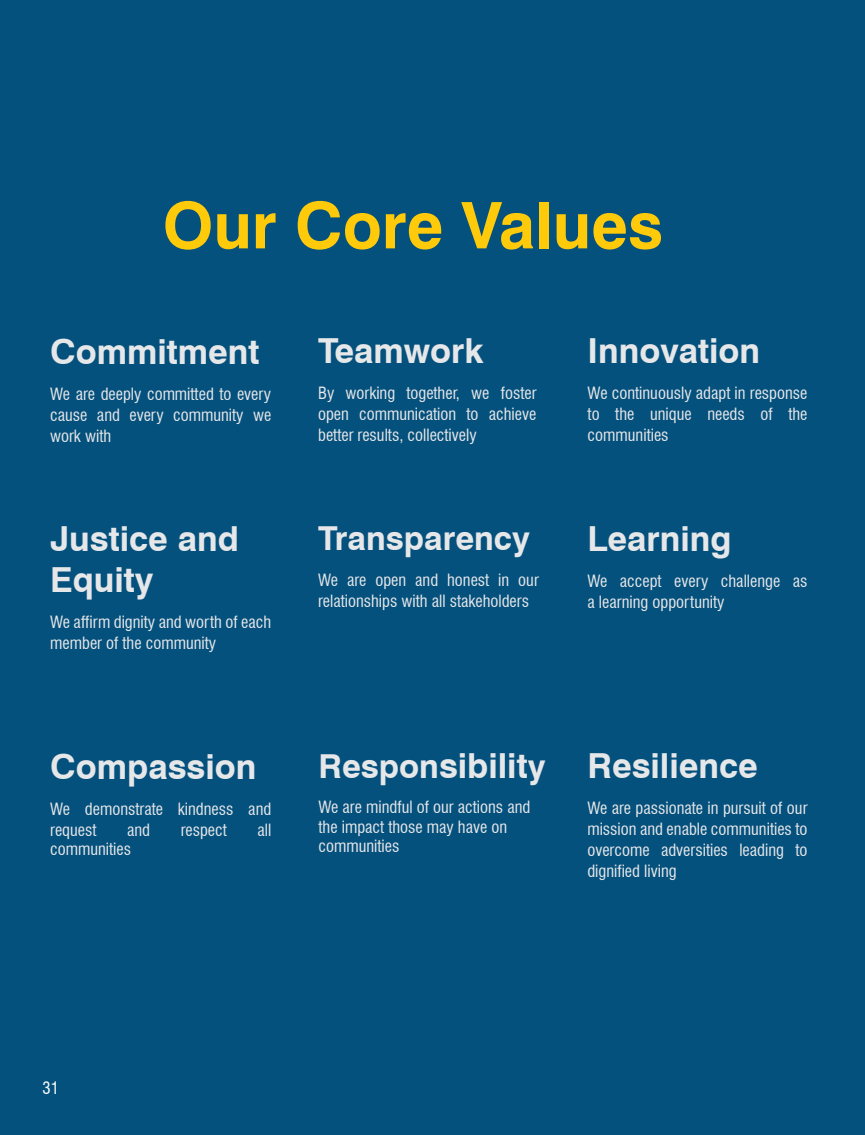
<style>
.page{position:relative;width:865px;height:1135px;background:#fff}
.page>*{position:absolute;margin:0;border:0;box-sizing:border-box;transform-origin:0 0}
.t1{font:700 64.35px "Swiss 721 BT";color:#feca0a}
.t2{font:700 34.5px/41.4px "Swiss 721 BT";color:#e6e7e9}
.t3{font:700 33px "Swiss 721 BT";color:#e6e7e9}
.t4{font:condensed 16.5px/21px "Swiss 721 BT";color:#e6e7e9}
.t5{font:condensed 16.5px "Swiss 721 BT";color:#fff}
.s1{font-size:34.5px}
</style>
<div class="page">
<div style="left:0;top:0;width:864px;height:1134px;background:#05517d"></div>
<h1 class="t1" style="left:162px;top:186px;width:501px">Our Core Values</h1>
<h2 class="t2" style="left:50px;top:331px;width:211px">Commitment</h2>
<p class="t4" style="left:50px;top:383px;width:222px;text-align:justify">We are deeply committed to every cause and every community we work with</p>
<h2 class="t2" style="left:50px;top:517px;width:190px">Justice and<br>Equity</h2>
<p class="t4" style="left:50px;top:611px;width:222px">We affirm dignity and worth of each member of the community</p>
<h2 class="t2" style="left:50px;top:745px;width:208px">Compassion</h2>
<p class="t4" style="left:50px;top:797px;width:222px">We demonstrate kindness and request</p>
<p class="t4" style="left:127px;top:818px;width:24px">and</p>
<p class="t4" style="left:181px;top:818px;width:48px">respect</p>
<p class="t4" style="left:257px;top:818px;width:15px">all</p>
<p class="t4" style="left:50px;top:838px;width:82px">communities</p>
<h2 class="t2" style="left:318px;top:330px;width:167px">Teamwork</h2>
<p class="t4" style="left:318px;top:383px;width:220px;text-align:justify">By working together, we foster open communication to achieve better results, collectively</p>
<h3 class="t3" style="left:318px;top:518px;width:213px">Transparency</h3>
<p class="t4" style="left:318px;top:569px;width:222px">We are open and honest in our relationships with all stakeholders</p>
<h2 class="t2" style="left:587px;top:330px;width:174px">Innovation</h2>
<p class="t4" style="left:587px;top:383px;width:221px;text-align:justify">We continuously adapt in response to the unique needs of the communities</p>
<h2 class="t2" style="left:587px;top:517px;width:145px">Learning</h2>
<p class="t4" style="left:587px;top:570px;width:221px">We accept every challenge as a learning opportunity</p>
<h3 class="t3" style="left:318px;top:745px;width:228px">Respon<span class="s1">sibilit</span>y</h3>
<p class="t4" style="left:318px;top:796px;width:213px;line-height:19.8px">We are mindful of our actions and the impact those may have on communities</p>
<h2 class="t2" style="left:587px;top:744px;width:172px">Resilience</h2>
<p class="t4" style="left:587px;top:797px;width:221px;text-align:justify">We are passionate in pursuit of our mission and enable communities to overcome adversities leading to dignified living</p>
<p class="t5" style="left:43px;top:1077px;width:18px">31</p>
</div>
